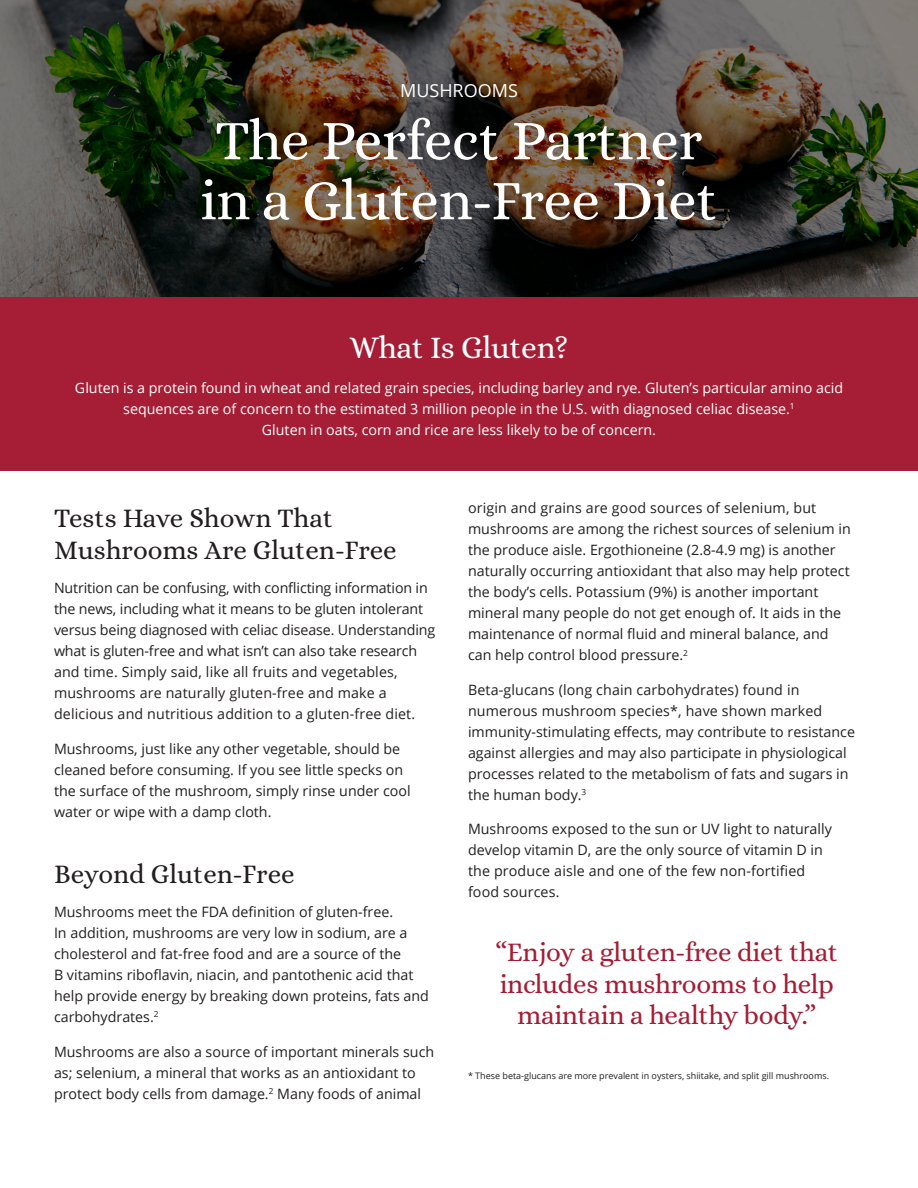
<style>
.page{position:relative;width:918px;height:1188px;background:#fff}
.page>*{position:absolute;margin:0;border:0;box-sizing:border-box;transform-origin:0 0}
.t1{font:57px/60px "Alice";letter-spacing:-.015em;color:#fff}
.t2{font:31.5px "Alice";letter-spacing:-.015em;color:#fff}
.t3{font:27px/31.5px "Alice";letter-spacing:-.01em;color:#a51d35;text-align:center}
.t4{font:27px/31.5px "Alice";letter-spacing:-.005em;color:#231f20}
.t5{font:18px "Open Sans";color:#fff}
.t6{font:14.25px/21px "Open Sans";color:#231f20}
.t7{font:14.25px/21px "Open Sans";color:#fff;text-align:center}
.t8{font:9px "Open Sans";color:#231f20}
</style>
<div class="page">
<img style="left:0;top:0;width:918px;height:297px">
<div style="left:0;top:297px;width:918px;height:174px;background:#a61e36"></div>
<p class="t5" style="left:400px;top:78px;width:119px">MUSHROOMS</p>
<p class="t1" style="left:200px;top:114px;width:519px">The Perfect Partner in a Gluten-Free Diet</p>
<p class="t2" style="left:350px;top:331px;width:220px">What Is Gluten?</p>
<p class="t7" style="left:75px;top:377px;width:770px">Gluten is a protein found in wheat and related grain species, including barley and rye. Gluten’s particular amino acid sequences are of concern to the estimated 3 million people in the U.S. with diagnosed celiac disease.<sup>1<br></sup>Gluten in oats, corn and rice are less likely to be of concern.</p>
<p class="t4" style="left:54px;top:504px;width:344px">Tests Have Shown That<br>Mushrooms Are Gluten-Free</p>
<p class="t6" style="left:54px;top:577px;width:383px">Nutrition can be confusing, with conflicting information in the news, including what it means to be gluten intolerant versus being diagnosed with celiac disease. Understanding what is gluten-free and what isn’t can also take research and time. Simply said, like all fruits and vegetables, mushrooms are naturally gluten-free and make a delicious and nutritious addition to a gluten-free diet.</p>
<p class="t6" style="left:54px;top:738px;width:358px">Mushrooms, just like any other vegetable, should be cleaned before consuming. If you see little specks on the surface of the mushroom, simply rinse under cool water or wipe with a damp cloth.</p>
<p class="t4" style="left:54px;top:859px;width:242px">Beyond Gluten-Free</p>
<p class="t6" style="left:54px;top:901px;width:376px">Mushrooms meet the FDA definition of gluten-free.<br>In addition, mushrooms are very low in sodium, are a cholesterol and fat-free food and are a source of the<br>B vitamins riboflavin, niacin, and pantothenic acid that help provide energy by breaking down proteins, fats and carbohydrates.<sup>2</sup></p>
<p class="t6" style="left:54px;top:1041px;width:382px">Mushrooms are also a source of important minerals such as; selenium, a mineral that works as an antioxidant to protect body cells from damage.<sup>2</sup> Many foods of animal</p>
<p class="t6" style="left:468px;top:497px;width:384px">origin and grains are good sources of selenium, but mushrooms are among the richest sources of selenium in the produce aisle. Ergothioneine (2.8-4.9 mg) is another naturally occurring antioxidant that also may help protect the body’s cells. Potassium (9%) is another important mineral many people do not get enough of. It aids in the maintenance of normal fluid and mineral balance, and can help control blood pressure.<sup>2</sup></p>
<p class="t6" style="left:468px;top:679px;width:389px">Beta-glucans (long chain carbohydrates) found in numerous mushroom species*, have shown marked immunity-stimulating effects, may contribute to resistance against allergies and may also participate in physiological processes related to the metabolism of fats and sugars in the human body.<sup>3</sup></p>
<p class="t6" style="left:468px;top:818px;width:365px">Mushrooms exposed to the sun or UV light to naturally develop vitamin D, are the only source of vitamin D in the produce aisle and one of the few non-fortified food sources.</p>
<p class="t3" style="left:496px;top:938px;width:344px">“Enjoy a gluten-free diet that includes mushrooms to help maintain a healthy body.”</p>
<p class="t8" style="left:468px;top:1069px;width:363px">* These beta-glucans are more prevalent in oysters, shiitake, and split gill mushrooms.</p>
</div>
